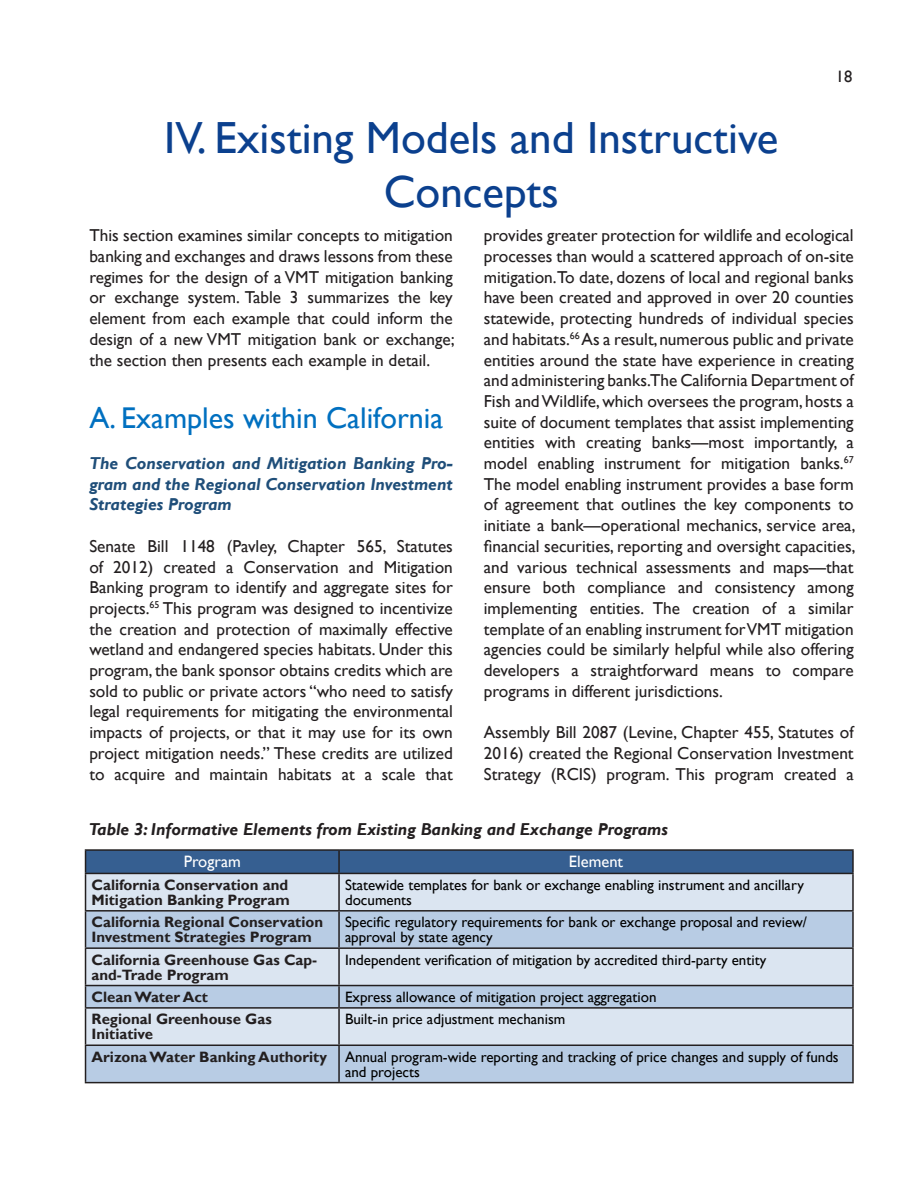
<style>
.page{position:relative;width:918px;height:1188px;background:#fff}
.page>*{position:absolute;margin:0;border:0;box-sizing:border-box;transform-origin:0 0}
.t1{font:45px/54px "Gill Sans";color:#0b408e;text-align:center}
.t2{font:30px "Gill Sans";color:#0070c0}
.t3{font:17.25px/20.7px "Gill Sans";color:#231f20;text-align:justify}
.t4{font:italic 700 17.25px/20.7px "Gill Sans";color:#1f4e79;text-align:justify}
.t5{font:italic 700 17.25px "Gill Sans";color:#231f20}
.t6{font:16.5px "Gill Sans";color:#fff}
.t7{font:16.5px "Gill Sans";color:#231f20}
.t8{font:15px/15px "Gill Sans";color:#000}
.t9{font:700 15px/15px "Gill Sans";color:#231f20}
.s1{font-weight:700;color:#231f20}
</style>
<div class="page">
<div style="left:86px;top:874px;width:766px;height:36px;background:#dbe5f1"></div>
<svg style="left:86px;top:912px;width:766px;height:170px;background:#c6d5e8"></svg>
<hr style="left:85px;top:849px;width:254px;height:2px;background:#231f20">
<div style="left:85px;top:850px;width:767px;height:23px;background:#365f91"></div>
<hr style="left:339px;top:849px;width:515px;height:2px;background:#231f20">
<hr style="left:338px;top:851px;width:2px;height:22px;background:#231f20">
<hr style="left:852px;top:851px;width:2px;height:22px;background:#231f20">
<hr style="left:85px;top:873px;width:254px;height:1px;background:#231f20">
<hr style="left:85px;top:874px;width:1px;height:36px;background:#231f20">
<hr style="left:339px;top:873px;width:515px;height:1px;background:#231f20">
<hr style="left:338px;top:874px;width:2px;height:36px;background:#231f20">
<hr style="left:852px;top:874px;width:2px;height:36px;background:#231f20">
<hr style="left:85px;top:910px;width:254px;height:2px;background:#231f20">
<hr style="left:85px;top:912px;width:1px;height:35px;background:#231f20">
<hr style="left:339px;top:910px;width:515px;height:2px;background:#231f20">
<hr style="left:338px;top:912px;width:2px;height:35px;background:#231f20">
<hr style="left:852px;top:912px;width:2px;height:35px;background:#231f20">
<hr style="left:85px;top:947px;width:254px;height:2px;background:#231f20">
<hr style="left:85px;top:949px;width:1px;height:36px;background:#231f20">
<hr style="left:339px;top:947px;width:515px;height:2px;background:#231f20">
<hr style="left:338px;top:949px;width:2px;height:36px;background:#231f20">
<hr style="left:852px;top:949px;width:2px;height:36px;background:#231f20">
<hr style="left:85px;top:985px;width:254px;height:1px;background:#231f20">
<svg style="left:85px;top:986px;width:1px;height:21px"></svg>
<hr style="left:339px;top:985px;width:515px;height:1px;background:#231f20">
<hr style="left:338px;top:986px;width:2px;height:21px;background:#231f20">
<hr style="left:852px;top:986px;width:2px;height:21px;background:#231f20">
<hr style="left:85px;top:1007px;width:254px;height:2px;background:#231f20">
<hr style="left:85px;top:1009px;width:1px;height:36px;background:#231f20">
<hr style="left:339px;top:1007px;width:515px;height:2px;background:#231f20">
<hr style="left:338px;top:1009px;width:2px;height:36px;background:#231f20">
<hr style="left:852px;top:1009px;width:2px;height:36px;background:#231f20">
<hr style="left:85px;top:1045px;width:254px;height:1px;background:#231f20">
<hr style="left:85px;top:1046px;width:1px;height:36px;background:#231f20">
<hr style="left:339px;top:1045px;width:515px;height:1px;background:#231f20">
<hr style="left:338px;top:1046px;width:2px;height:36px;background:#231f20">
<hr style="left:852px;top:1046px;width:2px;height:36px;background:#231f20">
<hr style="left:85px;top:1082px;width:254px;height:1px;background:#231f20">
<hr style="left:339px;top:1082px;width:515px;height:1px;background:#231f20">
<h1 class="t1" style="left:164px;top:112px;width:616px">IV. Existing Models and Instructive<br>Concepts</h1>
<p class="t7" style="left:836px;top:67px;width:18px">18</p>
<p class="t3" style="left:89px;top:226px;width:367px">This section examines similar concepts to mitigation banking and exchanges and draws lessons from these regimes for the design of a VMT mitigation banking or exchange system. Table 3 summarizes the key element from each example that could inform the design of a new VMT mitigation bank or exchange; the section then presents each example in detail.</p>
<h2 class="t2" style="left:89px;top:400px;width:355px">A. Examples within California</h2>
<p class="t4" style="left:89px;top:453px;width:365px">The Conservation and Mitigation Banking Pro&shy;gram and the Regional Conservation Investment Strategies Program</p>
<p class="t3" style="left:89px;top:536px;width:365px">Senate Bill 1148 (Pavley, Chapter 565, Statutes of 2012) created a Conservation and Mitigation Banking program to identify and aggregate sites for projects.<sup>65</sup> This program was designed to incentivize the creation and protection of maximally effective wetland and endangered species habitats. Under this program, the bank sponsor obtains credits which are sold to public or private actors “who need to satisfy legal requirements for mitigating the environmental impacts of projects, or that it may use for its own project mitigation needs.” These credits are utilized to acquire and maintain habitats at a scale that</p>
<p class="t3" style="left:484px;top:226px;width:373px">provides greater protection for wildlife and ecological processes than would a scattered approach of on-site mitigation.To date, dozens of local and regional banks have been created and approved in over 20 counties statewide, protecting hundreds of individual species and habitats.<sup>66</sup> As a result, numerous public and private entities around the state have experience in creating and administering banks.The California Department of Fish and Wildlife, which oversees the program, hosts a suite of document templates that assist implementing entities with creating banks—most importantly, a model enabling instrument for mitigation banks.<sup>67<br></sup>The model enabling instrument provides a base form of agreement that outlines the key components to initiate a bank—operational mechanics, service area, financial securities, reporting and oversight capacities, and various technical assessments and maps—that ensure both compliance and consistency among implementing entities. The creation of a similar template of an enabling instrument for VMT mitigation agencies could be similarly helpful while also offering developers a straightforward means to compare programs in different jurisdictions.</p>
<p class="t3" style="left:484px;top:722px;width:371px">Assembly Bill 2087 (Levine, Chapter 455, Statutes of 2016) created the Regional Conservation Investment Strategy (RCIS) program. This program created a</p>
<p class="t5" style="left:89px;top:819px;width:581px">Table 3: Informative Elements from Existing Banking and Exchange Programs</p>
<p class="t6" style="left:184px;top:852px;width:58px">Program</p>
<p class="t6" style="left:569px;top:852px;width:56px">Element</p>
<p class="t9" style="left:92px;top:878px;width:200px">California Conservation and<br>Mitigation Banking Program</p>
<p class="t8" style="left:345px;top:878px;width:460px">Statewide templates for bank or exchange enabling instrument and ancillary documents</p>
<p class="t9" style="left:92px;top:915px;width:233px">California Regional Conservation<br>Investment Strategies Program</p>
<p class="t8" style="left:345px;top:915px;width:463px">Specific regulatory requirements for bank or exchange proposal and review/ approval by state agency</p>
<p class="t9" style="left:92px;top:952px;width:227px">California Greenhouse Gas Cap&shy;and-Trade Program</p>
<p class="t8" style="left:345px;top:952px;width:423px">Independent verification of mitigation by accredited third-party entity</p>
<p class="t9" style="left:92px;top:990px;width:118px">Clean Water Act</p>
<p class="t8" style="left:345px;top:990px;width:313px">Express allowance of mitigation project aggregation</p>
<p class="t9" style="left:92px;top:1012px;width:182px">Regional Greenhouse Gas<br>Initiative</p>
<p class="t8" style="left:345px;top:1012px;width:222px">Built-in price adjustment mechanism</p>
<p class="t8" style="left:345px;top:1049px;width:495px;text-indent:-254px"><span class="s1">Arizona Water Banking Authority</span> Annual program-wide reporting and tracking of price changes and supply of funds and projects</p>
</div>
